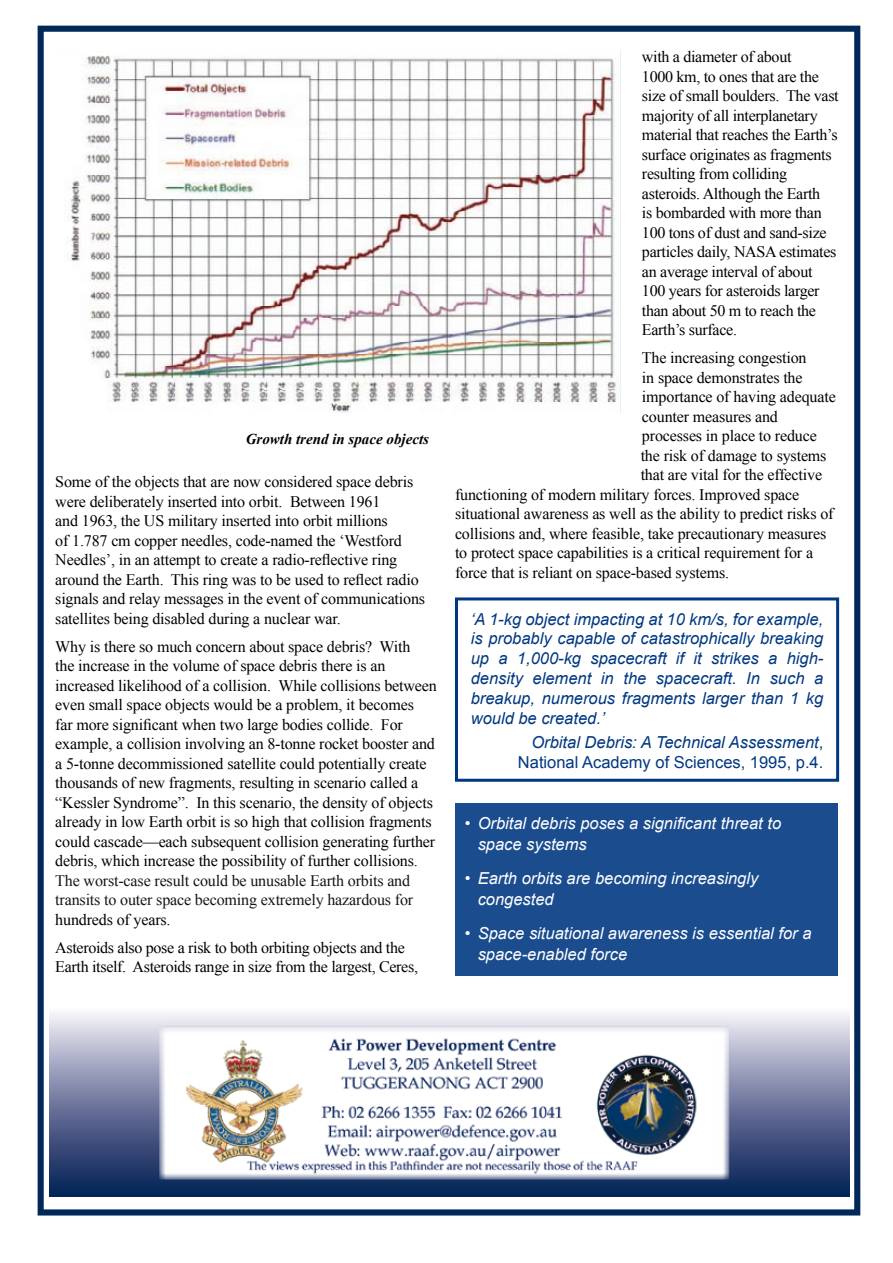
<style>
.page{position:relative;width:893px;height:1263px;background:#fff}
.page>*{position:absolute;margin:0;border:0;box-sizing:border-box;transform-origin:0 0}
.t1{font:italic 16.5px/19.8px "Arial";color:#003882;text-align:justify}
.t2{font:italic 16.5px/21px "Arial";color:#fff}
.t3{font:16.5px/19.8px "Arial";color:#003882;text-align:right}
.t4{font:16.05px/19.5px "Times New Roman";letter-spacing:-.01em;color:#000}
.t5{font:italic 700 15px "Times New Roman";color:#000}
.s1{color:#151515}
.s2{font-style:italic}
</style>
<div class="page">
<svg style="left:49px;top:1013px;width:800px;height:183px"></svg>
<div style="left:38px;top:26px;width:822px;height:1189px;border:6px solid #002858"></div>
<img style="left:159px;top:1020px;width:571px;height:159px">
<div style="left:455px;top:803px;width:383px;height:173px;background:#1a4c8e"></div>
<div style="left:455px;top:597px;width:384px;height:185px;border:3px solid #003882"></div>
<img style="left:68px;top:50px;width:553px;height:362px">
<p class="t5" style="left:246px;top:428px;width:185px">Growth trend in space objects</p>
<p class="t4" style="left:55px;top:472px;width:371px">Some of the objects that are now considered space debris were deliberately inserted into orbit. Between 1961<br>and 1963, the US military inserted into orbit millions<br>of 1.787 cm copper needles, code-named the ‘Westford Needles’, in an attempt to create a radio-reflective ring around the Earth. This ring was to be used to reflect radio signals and relay messages in the event of communications satellites being disabled during a nuclear war.</p>
<p class="t4" style="left:55px;top:636px;width:383px">Why is there so much concern about space debris? With<br>the increase in the volume of space debris there is an increased likelihood of a collision. While collisions between even small space objects would be a problem, it becomes<br>far more significant when two large bodies collide. For example, a collision involving an 8-tonne rocket booster and a 5-tonne decommissioned satellite could potentially create thousands of new fragments, resulting in scenario called a “Kessler Syndrome”. In this scenario, the density of objects already in low Earth orbit is so high that collision fragments could cascade—each subsequent collision generating further debris, which increase the possibility of further collisions<span class="s1">.<br>The worst-case result could be unusable Earth orbits and transits to outer space becoming extremely hazardous for</span></p>
<p class="t4" style="left:55px;top:905px;width:351px;line-height:28px">hundreds of years.<br>Asteroids also pose a risk to both orbiting objects and the</p>
<p class="t4" style="left:55px;top:957px;width:364px">Earth itself. Asteroids range in size from the largest, Ceres,</p>
<p class="t4" style="left:642px;top:47px;width:198px">with a diameter of about<br>1000 km, to ones that are the size of small boulders. The vast majority of all interplanetary material that reaches the Earth’s surface originates as fragments resulting from colliding asteroids. Although the Earth<br>is bombarded with more than<br>100 tons of dust and sand-size particles daily, NASA estimates an average interval of about<br>100 years for asteroids larger than about 50 m to reach the<br>Earth’s surface.</p>
<p class="t4" style="left:642px;top:348px;width:166px">The increasing congestion</p>
<p class="t4" style="left:642px;top:367px;width:162px">in space demonstrates the</p>
<p class="t4" style="left:642px;top:387px;width:195px">importance of having adequate</p>
<p class="t4" style="left:642px;top:406px;width:138px">counter measures and</p>
<p class="t4" style="left:642px;top:426px;width:176px">processes in place to reduce</p>
<p class="t4" style="left:641px;top:445px;width:187px">the risk of damage to systems</p>
<p class="t4" style="left:641px;top:465px;width:183px">that are vital for the effective</p>
<p class="t4" style="left:455px;top:484px;width:346px">functioning of modern military forces. Improved space</p>
<p class="t4" style="left:455px;top:504px;width:380px">situational awareness as well as the ability to predict risks of</p>
<p class="t4" style="left:455px;top:523px;width:373px">collisions and, where feasible, take precautionary measures</p>
<p class="t4" style="left:455px;top:543px;width:360px">to protect space capabilities is a critical requirement for a</p>
<p class="t4" style="left:455px;top:562px;width:276px">force that is reliant on space-based systems.</p>
<p class="t1" style="left:471px;top:609px;width:354px">‘A 1-kg object impacting at 10 km/s, for example, is probably capable of catastrophically breaking up a 1,000-kg spacecraft if it strikes a high&shy;density element in the spacecraft. In such a breakup, numerous fragments larger than 1 kg would be created.’</p>
<p class="t3" style="left:518px;top:732px;width:307px"><span class="s2">Orbital Debris: A Technical Assessment</span>,<br>National Academy of Sciences, 1995, p.4.</p>
<p class="t2" style="left:478px;top:813px;width:305px;text-indent:-13px">• Orbital debris poses a significant threat to space systems</p>
<p class="t2" style="left:478px;top:868px;width:282px;text-indent:-13px">• Earth orbits are becoming increasingly congested</p>
<p class="t2" style="left:478px;top:923px;width:335px;text-indent:-13px">• Space situational awareness is essential for a space-enabled force</p>
</div>
